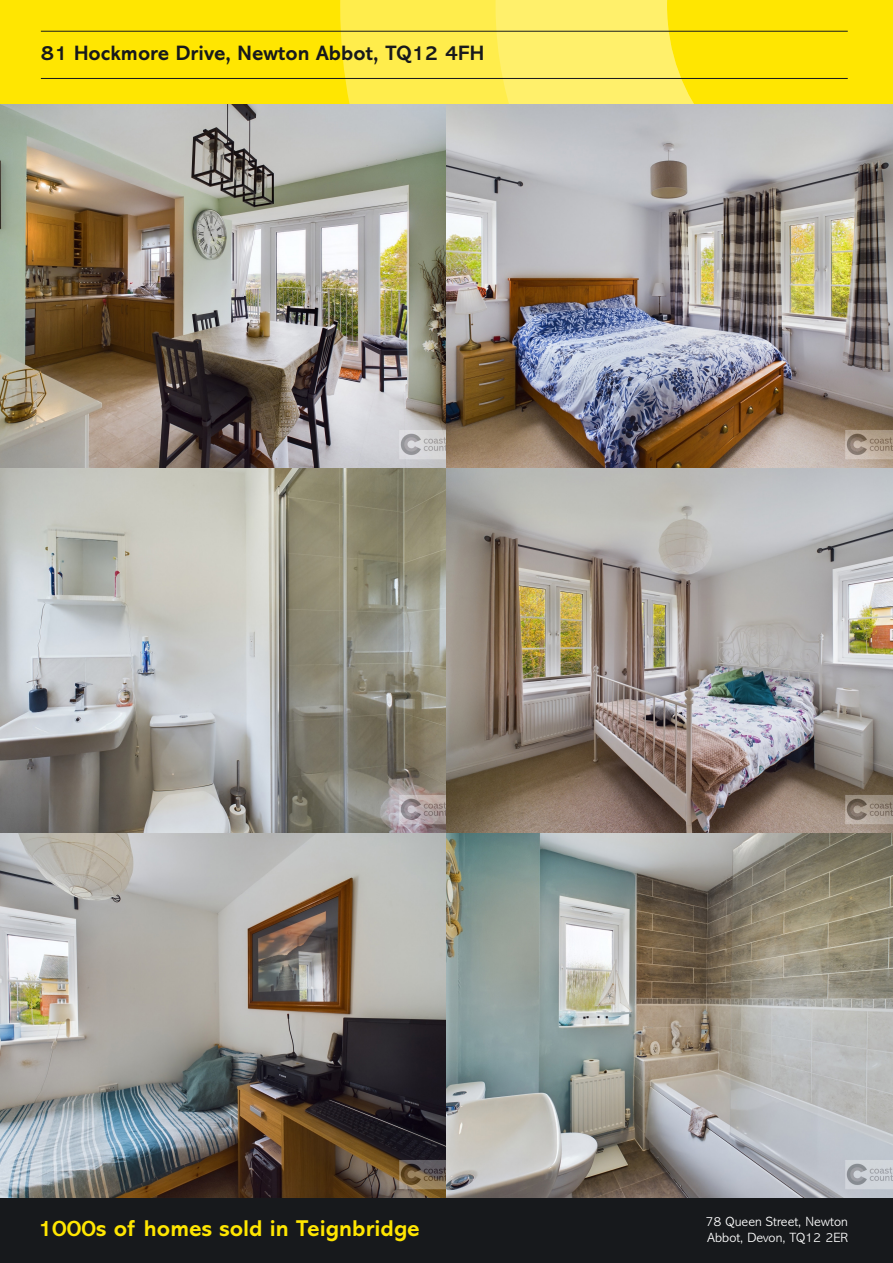
<style>
.page{position:relative;width:893px;height:1263px;background:#fff}
.page>*{position:absolute;margin:0;border:0;box-sizing:border-box;transform-origin:0 0}
.t1{font:700 23.1px "Abadi MT Std";color:#ffe601}
.t2{font:700 21px "Abadi MT Std";color:#17191c}
.t3{font:300 13.5px/16.5px "Abadi MT Std";color:#fff}
</style>
<div class="page">
<img style="left:0;top:103px;width:446px;height:365px">
<img style="left:446px;top:103px;width:447px;height:365px">
<svg style="left:0;top:468px;width:446px;height:365px"></svg>
<img style="left:0;top:833px;width:446px;height:365px">
<img style="left:446px;top:468px;width:447px;height:365px">
<svg style="left:446px;top:833px;width:447px;height:365px"></svg>
<div style="left:0;top:0;width:893px;height:103px;background:#ffe601"></div>
<div style="left:340px;top:0;width:481px;height:103px;background:#ffed4c"></div>
<svg style="left:496px;top:0;width:325px;height:103px"></svg>
<div style="left:0;top:1198px;width:893px;height:65px;background:#17191c"></div>
<hr style="left:41px;top:31px;width:807px;height:1px;background:#17191c">
<hr style="left:41px;top:78px;width:807px;height:1px;background:#17191c">
<p class="t2" style="left:41px;top:41px;width:445px">81 Hockmore Drive, Newton Abbot, TQ12 4FH</p>
<p class="t1" style="left:38px;top:1215px;width:383px">1000s of homes sold in Teignbridge</p>
<p class="t3" style="left:706px;top:1213px;width:144px">78 Queen Street, Newton<br>Abbot, Devon, TQ12 2ER</p>
</div>
